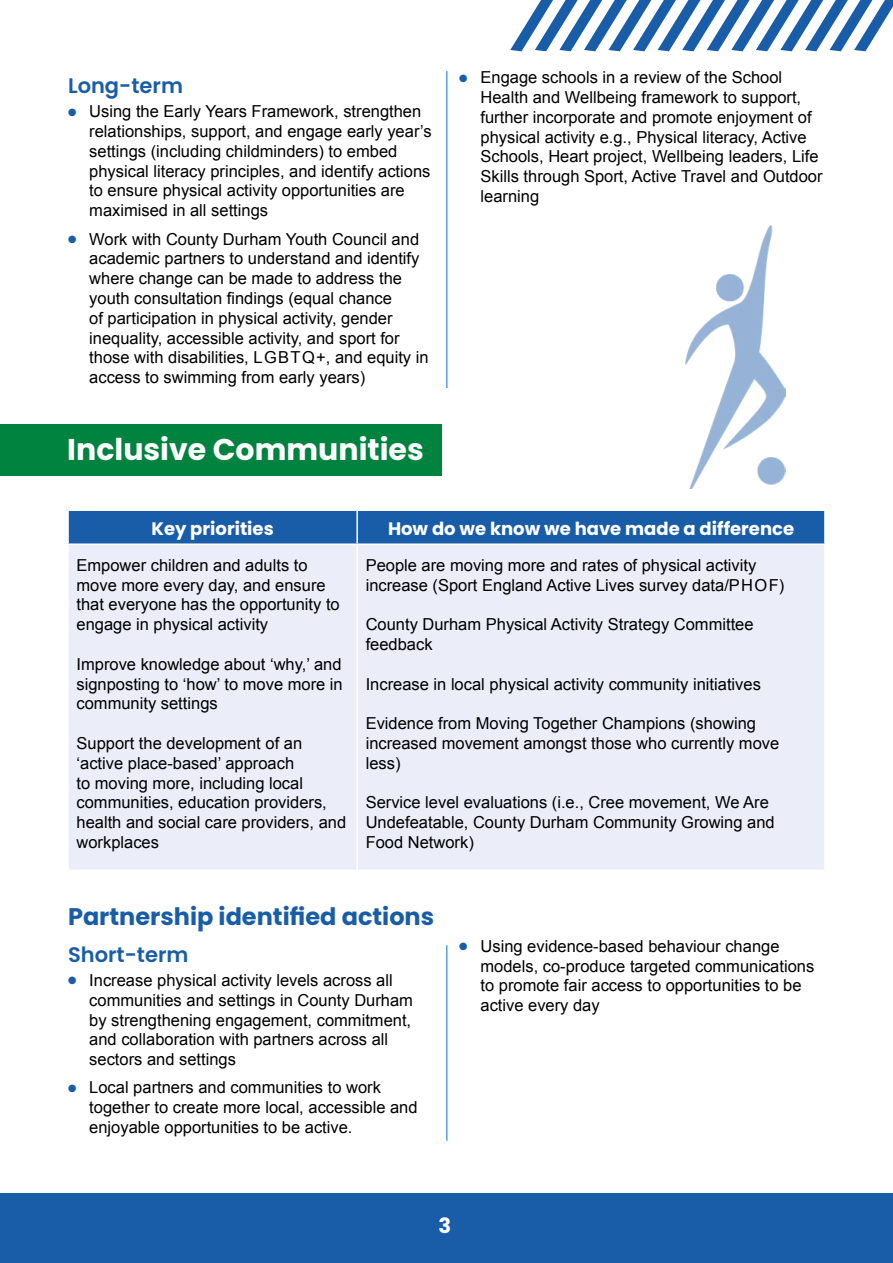
<style>
.page{position:relative;width:893px;height:1263px;background:#fff}
.page>*{position:absolute;margin:0;border:0;box-sizing:border-box;transform-origin:0 0}
.t1{font:700 30px "Poppins";color:#fff}
.H3_sub_heading_colou{font:700 24px "Poppins";color:#195da9}
.H4_sub_heading{font:600 21px "Poppins";color:#195da9}
.t2{font:700 21px "Poppins";color:#fff}
.Table_titles{font:700 18px "Poppins";color:#fff}
.table_text{font:16.5px/19.8px "Arial";color:#000}
.s1{color:#195da9}
</style>
<div class="page">
<div style="left:0;top:1193px;width:893px;height:70px;background:#195da9"></div>
<div style="left:0;top:424px;width:441px;height:51px;background:#00833e"></div>
<div style="left:69px;top:511px;width:755px;height:32px;background:#195da9"></div>
<div style="left:69px;top:545px;width:755px;height:324px;background:#ebedf8"></div>
<hr style="left:356px;top:545px;width:2px;height:324px;background:#fff">
<hr style="left:356px;top:511px;width:2px;height:32px;background:#fff">
<img style="left:686px;top:226px;width:99px;height:262px">
<svg style="left:510px;top:0;width:383px;height:52px"></svg>
<hr style="left:446px;top:945px;width:1px;height:196px;background:#0070ce">
<hr style="left:446px;top:71px;width:1px;height:317px;background:#0070ce">
<h4 class="H4_sub_heading" style="left:68px;top:74px;width:116px">Long-term</h4>
<p class="table_text" style="left:89px;top:102px;width:344px;text-indent:-21px"><span class="s1">●</span> Using the Early Years Framework, strengthen relationships, support, and engage early year’s settings (including childminders) to embed physical literacy principles, and identify actions to ensure physical activity opportunities are maximised in all settings</p>
<p class="table_text" style="left:89px;top:229px;width:341px;text-indent:-21px"><span class="s1">●</span> Work with County Durham Youth Council and academic partners to understand and identify where change can be made to address the youth consultation findings (equal chance<br>of participation in physical activity, gender inequality, accessible activity, and sport for those with disabilities, L G B T Q +, and equity in access to swimming from early years)</p>
<h2 class="t1" style="left:67px;top:432px;width:358px">Inclusive Communities</h2>
<p class="table_text" style="left:480px;top:68px;width:344px;text-indent:-21px"><span class="s1">●</span> Engage schools in a review of the School Health and Wellbeing framework to support, further incorporate and promote enjoyment of physical activity e.g., Physical literacy, Active Schools, Heart project, Wellbeing leaders, Life Skills through Sport, Active Travel and Outdoor learning</p>
<p class="Table_titles" style="left:151px;top:518px;width:124px">Key priorities</p>
<p class="Table_titles" style="left:388px;top:518px;width:408px">How do we know we have made a difference</p>
<p class="table_text" style="left:77px;top:555px;width:265px">Empower children and adults to move more every day, and ensure that everyone has the opportunity to engage in physical activity</p>
<p class="table_text" style="left:77px;top:654px;width:268px;text-align:justify">Improve knowledge about ‘why,’ and signposting to ‘how’ to move more in community settings</p>
<p class="table_text" style="left:77px;top:733px;width:271px">Support the development of an ‘active place-based’ approach<br>to moving more, including local communities, education providers, health and social care providers, and workplaces</p>
<p class="table_text" style="left:366px;top:555px;width:420px">People are moving more and rates of physical activity increase (Sport England Active Lives survey data/P H O F)</p>
<p class="table_text" style="left:366px;top:615px;width:389px">County Durham Physical Activity Strategy Committee feedback</p>
<p class="table_text" style="left:366px;top:674px;width:397px">Increase in local physical activity community initiatives</p>
<p class="table_text" style="left:366px;top:714px;width:415px">Evidence from Moving Together Champions (showing increased movement amongst those who currently move less)</p>
<p class="table_text" style="left:366px;top:793px;width:410px">Service level evaluations (i.e., Cree movement, We Are<br>Undefeatable, County Durham Community Growing and<br>Food Network)</p>
<h3 class="H3_sub_heading_colou" style="left:68px;top:902px;width:368px">Partnership identified actions</h3>
<h4 class="H4_sub_heading" style="left:68px;top:942px;width:122px">Short-term</h4>
<p class="table_text" style="left:89px;top:970px;width:325px;text-indent:-21px"><span class="s1">●</span> Increase physical activity levels across all communities and settings in County Durham by strengthening engagement, commitment, and collaboration with partners across all sectors and settings</p>
<p class="table_text" style="left:89px;top:1078px;width:330px;text-indent:-21px"><span class="s1">●</span> Local partners and communities to work together to create more local, accessible and enjoyable opportunities to be active.</p>
<p class="table_text" style="left:480px;top:936px;width:335px;text-indent:-21px"><span class="s1">●</span> Using evidence-based behaviour change models, co-produce targeted communications to promote fair access to opportunities to be active every day</p>
<p class="t2" style="left:439px;top:1213px;width:14px">3</p>
</div>
